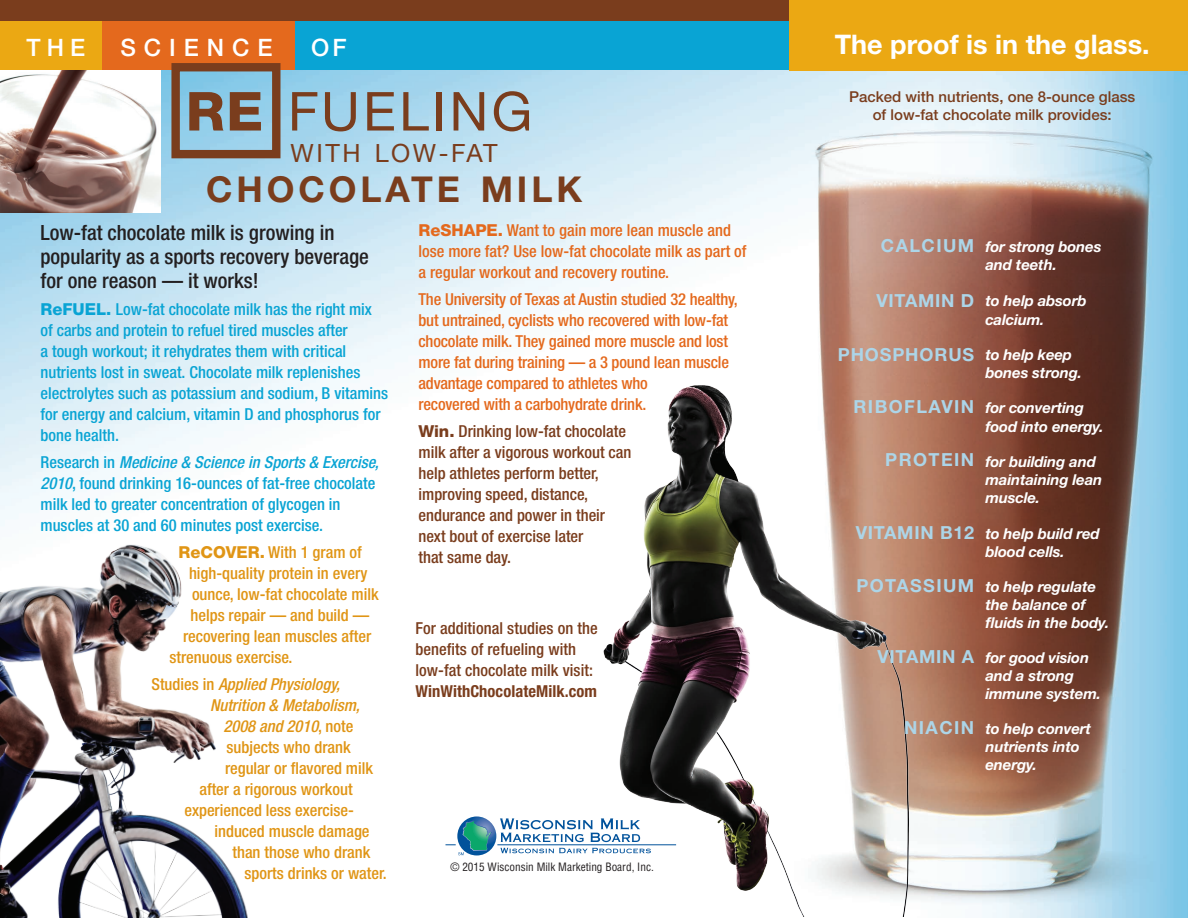
<style>
.page{position:relative;width:1188px;height:918px;background:#fff}
.page>*{position:absolute;margin:0;border:0;box-sizing:border-box;transform-origin:0 0}
.t1{font:53.85px "Helvetica Neue";letter-spacing:.06em;color:#7a3d1d}
.t2{font:700 35.7px "Helvetica Neue";letter-spacing:.11em;color:#7a3d1d}
.t3{font:700 27px "Helvetica Neue";color:#fff}
.t4{font:25.2px "Helvetica Neue";letter-spacing:.1em;color:#7a3d1d}
.t5{font:500 24px "Helvetica Neue";letter-spacing:.33em;color:#fff}
.t6{font:500 condensed 21px/24px "Helvetica Neue";color:#231f20}
.t7{font:700 18px "Helvetica Neue";letter-spacing:.08em;color:#acd5e8}
.t8{font:700 18px "Helvetica Neue";letter-spacing:.04em;color:#acd5e8}
.t9{font:700 18px "Helvetica Neue";letter-spacing:.05em;color:#acd5e8}
.t10{font:500 condensed 16.5px/21px "Helvetica Neue";color:#09a4d4}
.t11{font:500 condensed 16.5px/21px "Helvetica Neue";letter-spacing:-.01em;color:#e4691d}
.t12{font:500 condensed 16.5px "Helvetica Neue";color:#e09515}
.t13{font:500 condensed 16.5px/21px "Helvetica Neue";color:#7a3d1d}
.t14{font:italic 500 condensed 16.5px "Helvetica Neue";color:#e09515}
.t15{font:700 condensed 16.5px "Helvetica Neue";letter-spacing:.005em;color:#7a3d1d}
.t16{font:italic 700 15px/18px "Helvetica Neue";letter-spacing:-.01em;color:#fff}
.t17{font:500 15px/18px "Helvetica Neue";color:#7a3d1d;text-align:center}
.t18{font:condensed 11.25px "Helvetica";color:#231f20}
.s1{font-weight:800}
.s2{font-weight:800;font-stretch:normal}
.s3{font-style:italic}
.s4{font-style:normal}
</style>
<div class="page">
<img style="left:0;top:70px;width:1188px;height:848px">
<div style="left:0;top:17px;width:112px;height:53px;background:#eba813"></div>
<div style="left:103px;top:17px;width:192px;height:53px;background:#e4691d"></div>
<div style="left:295px;top:17px;width:498px;height:53px;background:#09a4d4"></div>
<div style="left:0;top:0;width:790px;height:20px;background:#7a3d1d"></div>
<div style="left:171px;top:63px;width:109px;height:95px;border:8px solid #7a3d1d"></div>
<div style="left:790px;top:0;width:398px;height:70px;background:#eba813"></div>
<svg style="left:457px;top:816px;width:39px;height:39px"></svg>
<svg style="left:500px;top:848px;width:78px;height:5px"></svg>
<hr style="left:497px;top:845px;width:179px;height:1px;background:#01529b">
<svg style="left:446px;top:820px;width:46px;height:35px"></svg>
<svg style="left:500px;top:818px;width:78px;height:24px"></svg>
<img style="left:0;top:70px;width:161px;height:143px">
<img style="left:0;top:528px;width:253px;height:390px">
<img style="left:578px;top:368px;width:382px;height:548px">
<p class="t5" style="left:27px;top:33px;width:60px">THE</p>
<p class="t5" style="left:121px;top:33px;width:153px">SCIENCE</p>
<p class="t5" style="left:311px;top:33px;width:37px">OF</p>
<p class="t1" style="left:186px;top:79px;width:348px"><span class="s1">RE</span> FUELING</p>
<p class="t4" style="left:291px;top:138px;width:208px">WITH LOW-FAT</p>
<p class="t2" style="left:206px;top:167px;width:378px">CHOCOLATE MILK</p>
<p class="t6" style="left:40px;top:220px;width:330px">Low-fat chocolate milk is growing in popularity as a sports recovery beverage</p>
<p class="t6" style="left:40px;top:268px;width:220px">for one reason — it works!</p>
<p class="t10" style="left:40px;top:298px;width:349px"><span class="s2">ReFUEL.</span> Low-fat chocolate milk has the right mix of carbs and protein to refuel tired muscles after<br>a tough workout; it rehydrates them with critical nutrients lost in sweat. Chocolate milk replenishes electrolytes such as potassium and sodium, B vitamins for energy and calcium, vitamin D and phosphorus for bone health.</p>
<p class="t10" style="left:40px;top:451px;width:340px">Research in <span class="s3">Medicine &amp; Science in Sports &amp; Exercise,<br>2010</span>, found drinking 16-ounces of fat-free chocolate milk led to greater concentration of glycogen in</p>
<p class="t10" style="left:40px;top:514px;width:284px">muscles at 30 and 60 minutes post exercise.</p>
<p class="t12" style="left:178px;top:542px;width:185px"><span class="s2">ReCOVER.</span> With 1 gram of</p>
<p class="t12" style="left:189px;top:563px;width:180px">high-quality protein in every</p>
<p class="t12" style="left:192px;top:584px;width:188px">ounce, low-fat chocolate milk</p>
<p class="t12" style="left:190px;top:605px;width:180px">helps repair — and build —</p>
<p class="t12" style="left:183px;top:626px;width:190px">recovering lean muscles after</p>
<p class="t12" style="left:170px;top:647px;width:125px">strenuous exercise.</p>
<p class="t14" style="left:152px;top:674px;width:190px"><span class="s4">Studies in</span> Applied Physiology,</p>
<p class="t14" style="left:210px;top:695px;width:151px">Nutrition &amp; Metabolism,</p>
<p class="t14" style="left:224px;top:716px;width:131px">2008 and 2010<span class="s4">, note</span></p>
<p class="t12" style="left:226px;top:737px;width:126px">subjects who drank</p>
<p class="t12" style="left:225px;top:758px;width:150px">regular or flavored milk</p>
<p class="t12" style="left:200px;top:779px;width:155px">after a rigorous workout</p>
<p class="t12" style="left:184px;top:800px;width:171px">experienced less exercise-</p>
<p class="t12" style="left:214px;top:821px;width:157px">induced muscle damage</p>
<p class="t12" style="left:232px;top:842px;width:139px">than those who drank</p>
<p class="t12" style="left:244px;top:863px;width:144px">sports drinks or water.</p>
<p class="t11" style="left:418px;top:220px;width:330px"><span class="s2">ReSHAPE.</span> Want to gain more lean muscle and lose more fat? Use low-fat chocolate milk as part of a regular workout and recovery routine.</p>
<p class="t11" style="left:418px;top:289px;width:321px">The University of Texas at Austin studied 32 healthy, but untrained, cyclists who recovered with low-fat chocolate milk. They gained more muscle and lost more fat during training — a 3 pound lean muscle advantage compared to athletes who<br>recovered with a carbohydrate drink.</p>
<p class="t13" style="left:418px;top:421px;width:209px"><span class="s2">Win.</span> Drinking low-fat chocolate</p>
<p class="t13" style="left:418px;top:442px;width:214px">milk after a vigorous workout can</p>
<p class="t13" style="left:418px;top:463px;width:182px">help athletes perform better,</p>
<p class="t13" style="left:418px;top:484px;width:188px">improving speed, distance, endurance and power in their</p>
<p class="t13" style="left:418px;top:526px;width:166px">next bout of exercise later</p>
<p class="t13" style="left:418px;top:547px;width:94px">that same day.</p>
<p class="t13" style="left:415px;top:617px;width:184px">For additional studies on the</p>
<p class="t13" style="left:415px;top:638px;width:162px">benefits of refueling with</p>
<p class="t13" style="left:415px;top:659px;width:179px">low-fat chocolate milk visit:</p>
<p class="t15" style="left:415px;top:681px;width:183px">WinWithChocolateMilk.com</p>
<p class="t18" style="left:451px;top:860px;width:205px">© 2015 Wisconsin Milk Marketing Board, Inc.</p>
<p class="t3" style="left:835px;top:28px;width:316px">The proof is in the glass.</p>
<p class="t17" style="left:849px;top:88px;width:288px">Packed with nutrients, one 8-ounce glass of low-fat chocolate milk provides:</p>
<p class="t7" style="left:881px;top:234px;width:95px">CALCIUM</p>
<p class="t8" style="left:877px;top:289px;width:99px">VITAMIN D</p>
<p class="t9" style="left:838px;top:344px;width:138px">PHOSPHORUS</p>
<p class="t7" style="left:853px;top:396px;width:122px">RIBOFLAVIN</p>
<p class="t7" style="left:885px;top:449px;width:90px">PROTEIN</p>
<p class="t8" style="left:856px;top:522px;width:120px">VITAMIN B12</p>
<p class="t7" style="left:856px;top:575px;width:119px">POTASSIUM</p>
<p class="t8" style="left:878px;top:645px;width:98px">VITAMIN A</p>
<p class="t7" style="left:904px;top:716px;width:72px">NIACIN</p>
<p class="t16" style="left:985px;top:237px;width:118px">for strong bones and teeth.</p>
<p class="t16" style="left:985px;top:291px;width:103px;line-height:18.8px">to help absorb calcium.</p>
<p class="t16" style="left:985px;top:345px;width:98px">to help keep bones strong.</p>
<p class="t16" style="left:985px;top:398px;width:120px;line-height:18.8px">for converting food into energy.</p>
<p class="t16" style="left:985px;top:453px;width:118px">for building and maintaining lean muscle.</p>
<p class="t16" style="left:985px;top:524px;width:116px">to help build red blood cells.</p>
<p class="t16" style="left:985px;top:577px;width:125px">to help regulate the balance of fluids in the body.</p>
<p class="t16" style="left:985px;top:648px;width:117px">for good vision and a strong immune system.</p>
<p class="t16" style="left:985px;top:720px;width:107px">to help convert nutrients into energy.</p>
</div>
